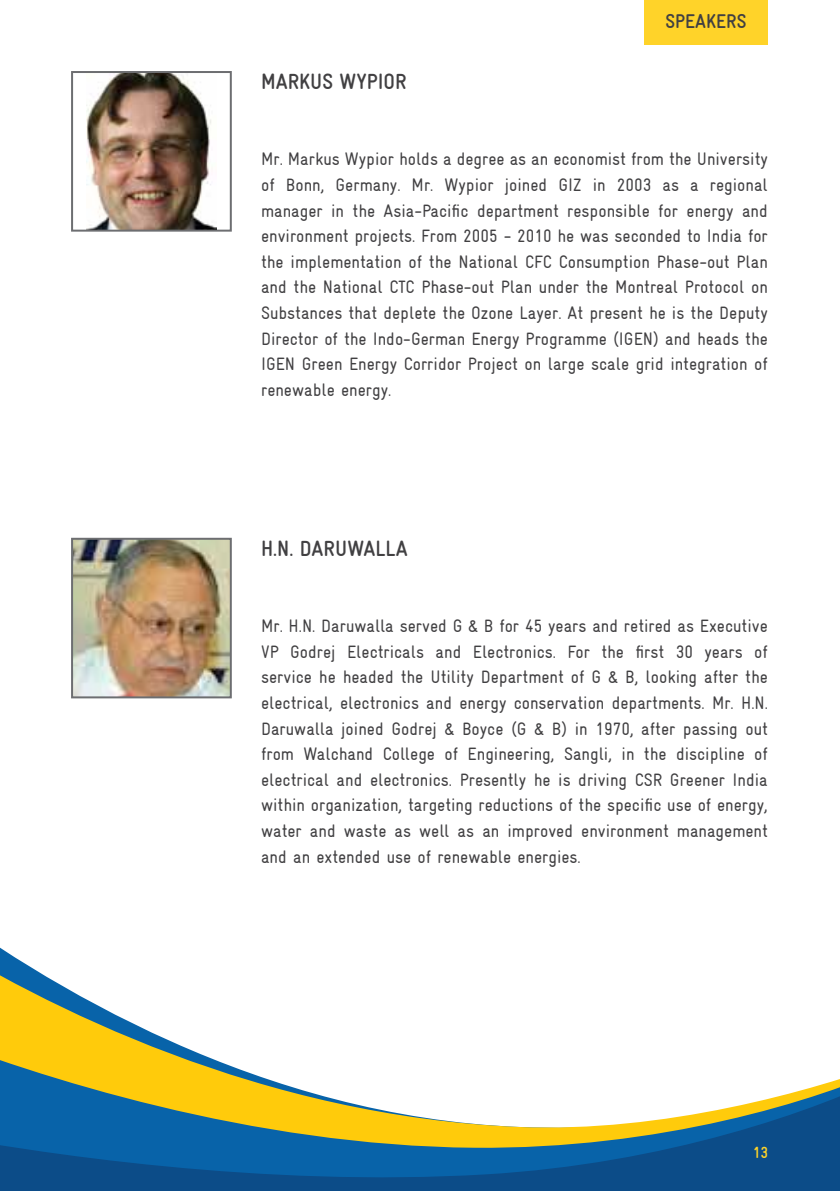
<style>
.page{position:relative;width:840px;height:1191px;background:#fff}
.page>*{position:absolute;margin:0;border:0;box-sizing:border-box;transform-origin:0 0}
.t1{font:700 condensed 22px "GIZ Gravur TT";color:#414042}
.t2{font:700 condensed 20px "GIZ Gravur TT";color:#414042}
.t3{font:condensed 18px/25.6px "GIZ Gravur TT";color:#414042;text-align:justify}
.t4{font:700 condensed 16px "GIZ Gravur TT";color:#ffd329}
</style>
<div class="page">
<svg style="left:0;top:947px;width:147px;height:83px"></svg>
<svg style="left:0;top:1030px;width:244px;height:41px;fill:#ffcb0b"></svg>
<svg style="left:0;top:1071px;width:839px;height:120px"></svg>
<img style="left:74px;top:541px;width:155px;height:154px">
<div style="left:71px;top:538px;width:161px;height:160px;border:2px solid #6d6e71"></div>
<img style="left:86px;top:74px;width:130px;height:155px">
<div style="left:71px;top:71px;width:161px;height:161px;border:2px solid #6d6e71"></div>
<div style="left:643px;top:0;width:124px;height:45px;background:#ffd329"></div>
<p class="t1" style="left:261px;top:70px;width:147px">MARKUS WYPIOR</p>
<p class="t2" style="left:665px;top:10px;width:82px">SPEAKERS</p>
<p class="t3" style="left:261px;top:147px;width:508px">Mr. Markus Wypior holds a degree as an economist from the University of Bonn, Germany. Mr. Wypior joined GIZ in 2003 as a regional manager in the Asia-Pacific department responsible for energy and environment projects. From 2005 - 2010 he was seconded to India for the implementation of the National CFC Consumption Phase-out Plan and the National CTC Phase-out Plan under the Montreal Protocol on Substances that deplete the Ozone Layer. At present he is the Deputy Director of the Indo-German Energy Programme (IGEN) and heads the IGEN Green Energy Corridor Project on large scale grid integration of renewable energy.</p>
<p class="t1" style="left:261px;top:536px;width:148px">H.N. DARUWALLA</p>
<p class="t3" style="left:261px;top:613px;width:508px">Mr. H.N. Daruwalla served G &amp; B for 45 years and retired as Executive VP Godrej Electricals and Electronics. For the first 30 years of service he headed the Utility Department of G &amp; B, looking after the electrical, electronics and energy conservation departments. Mr. H.N.<br>Daruwalla joined Godrej &amp; Boyce (G &amp; B) in 1970, after passing out from Walchand College of Engineering, Sangli, in the discipline of electrical and electronics. Presently he is driving CSR Greener India within organization, targeting reductions of the specific use of energy, water and waste as well as an improved environment management and an extended use of renewable energies.</p>
<p class="t4" style="left:752px;top:1143px;width:17px">13</p>
</div>
